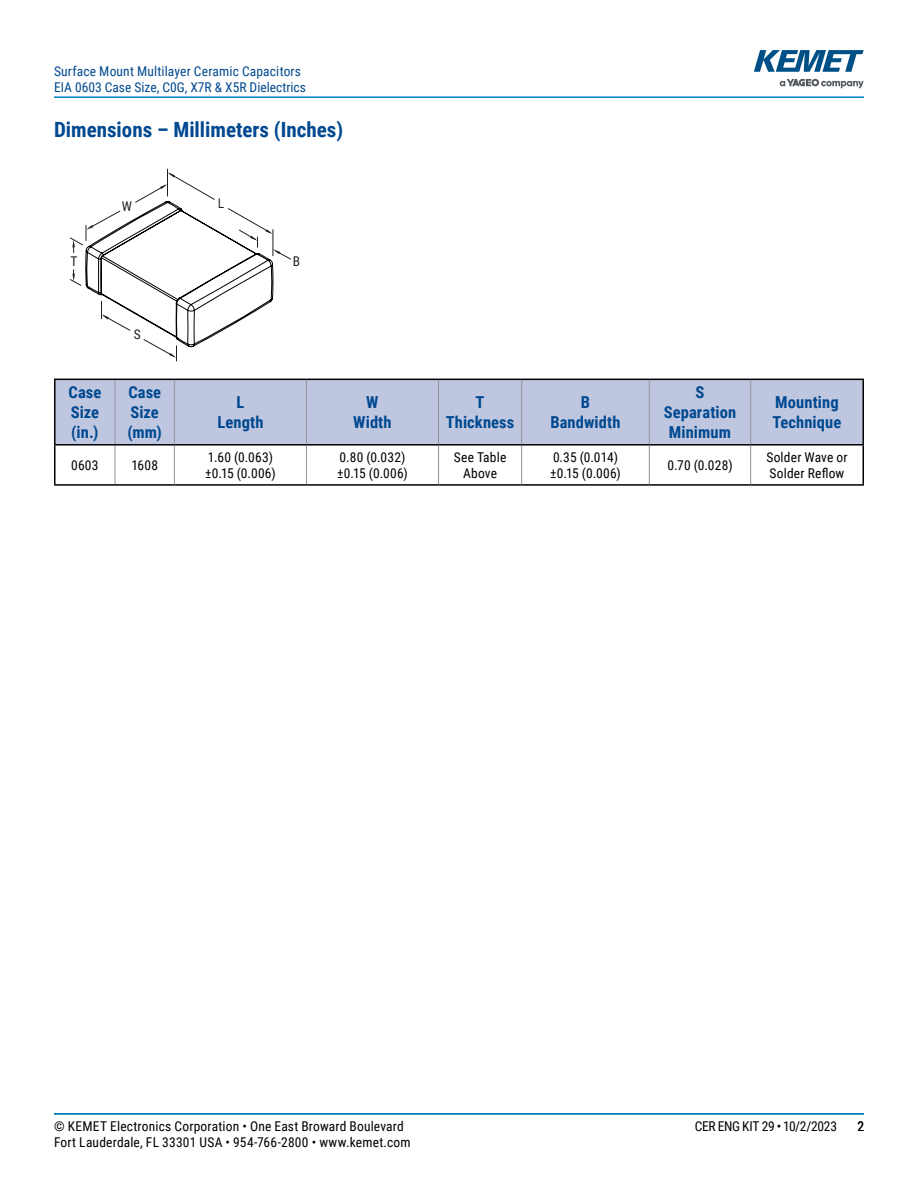
<style>
.page{position:relative;width:918px;height:1188px;background:#fff}
.page>*{position:absolute;margin:0;border:0;box-sizing:border-box;transform-origin:0 0}
.t1{font:700 21px "Roboto Condensed";color:#004990}
.t2{font:700 16.5px/19.8px "Roboto Condensed";letter-spacing:.005em;color:#004990;text-align:center}
.t3{font:13.5px/16.2px "Roboto Condensed";letter-spacing:.015em;color:#000}
.t4{font:13.5px/16.2px "Roboto Condensed";letter-spacing:.005em;color:#004990}
.t5{font:13.5px "Roboto Condensed";letter-spacing:-.02em;color:#000}
.t6{font:13.35px "Roboto Condensed";color:#231f20}
.t7{font:13.35px "Arial Narrow";color:#231f20}
</style>
<div class="page">
<hr style="left:54px;top:1113px;width:810px;height:2px;background:#007dc3">
<hr style="left:54px;top:96px;width:810px;height:2px;background:#007dc3">
<svg style="left:780px;top:79px;width:84px;height:9px"></svg>
<svg style="left:754px;top:50px;width:110px;height:22px"></svg>
<svg style="left:70px;top:169px;width:221px;height:192px"></svg>
<div style="left:56px;top:380px;width:806px;height:64px;background:#bfc6e0"></div>
<hr style="left:115px;top:380px;width:1px;height:64px;background:#939598">
<hr style="left:174px;top:380px;width:1px;height:64px;background:#939598">
<hr style="left:306px;top:380px;width:1px;height:64px;background:#939598">
<hr style="left:438px;top:380px;width:1px;height:64px;background:#939598">
<hr style="left:521px;top:380px;width:1px;height:64px;background:#939598">
<hr style="left:649px;top:380px;width:1px;height:64px;background:#939598">
<hr style="left:750px;top:380px;width:1px;height:64px;background:#939598">
<hr style="left:115px;top:446px;width:1px;height:38px;background:#939598">
<hr style="left:174px;top:446px;width:1px;height:38px;background:#939598">
<hr style="left:306px;top:446px;width:1px;height:38px;background:#939598">
<hr style="left:438px;top:446px;width:1px;height:38px;background:#939598">
<hr style="left:521px;top:446px;width:1px;height:38px;background:#939598">
<hr style="left:649px;top:446px;width:1px;height:38px;background:#939598">
<hr style="left:750px;top:446px;width:1px;height:38px;background:#939598">
<hr style="left:174px;top:379px;width:132px;height:1px;background:#000">
<hr style="left:306px;top:379px;width:133px;height:1px;background:#000">
<hr style="left:439px;top:379px;width:83px;height:1px;background:#000">
<hr style="left:522px;top:379px;width:127px;height:1px;background:#000">
<hr style="left:649px;top:379px;width:102px;height:1px;background:#000">
<hr style="left:751px;top:379px;width:113px;height:1px;background:#000">
<hr style="left:862px;top:380px;width:2px;height:64px;background:#000">
<hr style="left:54px;top:446px;width:2px;height:38px;background:#000">
<hr style="left:439px;top:444px;width:83px;height:2px;background:#000">
<hr style="left:751px;top:444px;width:113px;height:2px;background:#000">
<hr style="left:862px;top:446px;width:2px;height:38px;background:#000">
<hr style="left:54px;top:484px;width:61px;height:2px;background:#000">
<hr style="left:115px;top:484px;width:59px;height:2px;background:#000">
<hr style="left:174px;top:484px;width:132px;height:2px;background:#000">
<hr style="left:306px;top:484px;width:133px;height:2px;background:#000">
<hr style="left:439px;top:484px;width:83px;height:2px;background:#000">
<hr style="left:751px;top:484px;width:113px;height:2px;background:#000">
<hr style="left:54px;top:379px;width:61px;height:1px;background:#000">
<hr style="left:54px;top:380px;width:2px;height:64px;background:#000">
<hr style="left:115px;top:379px;width:59px;height:1px;background:#000">
<hr style="left:54px;top:444px;width:61px;height:2px;background:#000">
<hr style="left:115px;top:444px;width:59px;height:2px;background:#000">
<hr style="left:174px;top:444px;width:132px;height:2px;background:#000">
<hr style="left:306px;top:444px;width:133px;height:2px;background:#000">
<hr style="left:522px;top:444px;width:127px;height:2px;background:#000">
<hr style="left:649px;top:444px;width:102px;height:2px;background:#000">
<hr style="left:522px;top:484px;width:127px;height:2px;background:#000">
<hr style="left:649px;top:484px;width:102px;height:2px;background:#000">
<p class="t4" style="left:54px;top:62px;width:253px">Surface Mount Multilayer Ceramic Capacitors<br>EIA 0603 Case Size, C0G, X7R &amp; X5R Dielectrics</p>
<h1 class="t1" style="left:54px;top:115px;width:291px">Dimensions – Millimeters (Inches)</h1>
<p class="t6" style="left:70px;top:252px;width:8px">T</p>
<p class="t6" style="left:122px;top:197px;width:12px">W</p>
<p class="t6" style="left:134px;top:325px;width:8px">S</p>
<p class="t7" style="left:218px;top:194px;width:8px">L</p>
<p class="t6" style="left:293px;top:251px;width:9px">B</p>
<p class="t2" style="left:69px;top:382px;width:34px;text-align:left">Case<br>Size (in.)</p>
<p class="t2" style="left:128px;top:382px;width:36px;text-align:left">Case<br>Size (mm)</p>
<p class="t2" style="left:217px;top:392px;width:48px">L<br>Length</p>
<p class="t2" style="left:353px;top:392px;width:40px">W<br>Width</p>
<p class="t2" style="left:446px;top:392px;width:70px">T<br>Thickness</p>
<p class="t2" style="left:550px;top:392px;width:72px">B<br>Bandwidth</p>
<p class="t2" style="left:664px;top:382px;width:74px">S<br>Separation<br>Minimum</p>
<p class="t2" style="left:773px;top:392px;width:70px;text-align:left">Mounting<br>Technique</p>
<p class="t3" style="left:71px;top:457px;width:29px">0603</p>
<p class="t3" style="left:131px;top:457px;width:28px">1608</p>
<p class="t3" style="left:205px;top:448px;width:72px">1.60 (0.063) ±0.15 (0.006)</p>
<p class="t3" style="left:337px;top:448px;width:72px">0.80 (0.032) ±0.15 (0.006)</p>
<p class="t3" style="left:454px;top:448px;width:54px;text-align:center">See Table<br>Above</p>
<p class="t3" style="left:550px;top:448px;width:72px">0.35 (0.014) ±0.15 (0.006)</p>
<p class="t3" style="left:667px;top:457px;width:67px">0.70 (0.028)</p>
<p class="t3" style="left:766px;top:448px;width:83px">Solder Wave or<br>Solder Reflow</p>
<p class="t3" style="left:54px;top:1117px;width:351px">© KEMET Electronics Corporation • One East Broward Boulevard</p>
<p class="t5" style="left:695px;top:1116px;width:144px">CER ENG KIT 29 • 10/2/2023</p>
<p class="t3" style="left:857px;top:1117px;width:8px">2</p>
<p class="t3" style="left:54px;top:1133px;width:358px">Fort Lauderdale, FL 33301 USA • 954-766-2800 • www.kemet.com</p>
</div>
